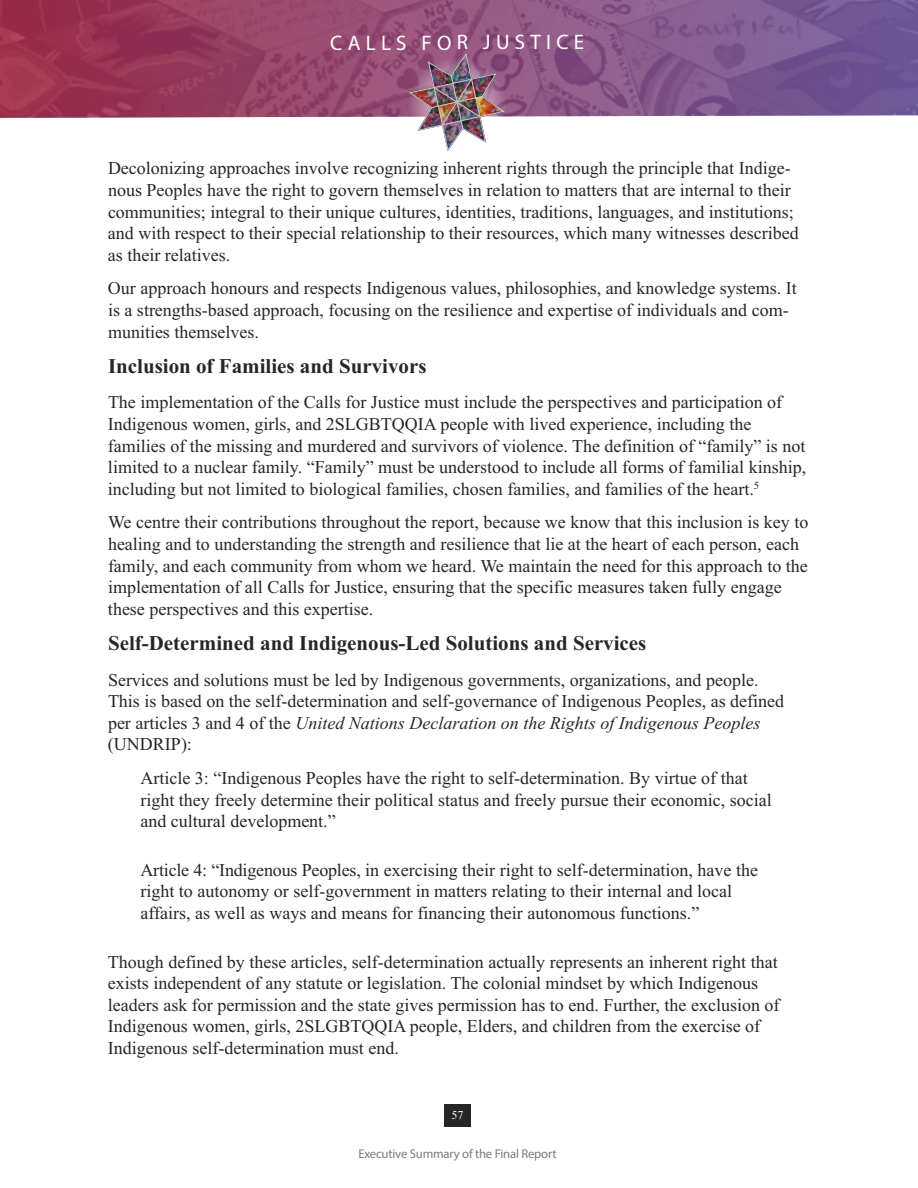
<style>
.page{position:relative;width:918px;height:1188px;background:#fff}
.page>*{position:absolute;margin:0;border:0;box-sizing:border-box;transform-origin:0 0}
.t1{font:700 21px "Times New Roman";color:#272526}
.t2{font:21px "Myriad Pro";letter-spacing:.245em;color:#fff}
.t3{font:18px/21.6px "Times New Roman";color:#272526}
.t4{font:12.75px "Myriad Pro";letter-spacing:-.015em;color:#7d7c7d}
.t5{font:12px "Times New Roman";color:#fff}
.s1{font-style:italic}
</style>
<div class="page">
<svg style="left:0;top:0;width:918px;height:118px;background:#8c4d78"></svg>
<div style="left:444px;top:1104px;width:27px;height:23px;background:#272526"></div>
<div style="left:408px;top:57px;width:98px;height:98px;background:#fff"></div>
<img style="left:409px;top:52px;width:96px;height:100px">
<p class="t2" style="left:330px;top:35px;width:255px">CALLS FOR JUSTICE</p>
<p class="t3" style="left:108px;top:157px;width:692px">Decolonizing approaches involve recognizing inherent rights through the principle that Indige&shy;nous Peoples have the right to govern themselves in relation to matters that are internal to their communities; integral to their unique cultures, identities, traditions, languages, and institutions; and with respect to their special relationship to their resources, which many witnesses described as their relatives.</p>
<p class="t3" style="left:108px;top:277px;width:690px">Our approach honours and respects Indigenous values, philosophies, and knowledge systems. It is a strengths-based approach, focusing on the resilience and expertise of individuals and com&shy;munities themselves.</p>
<p class="t1" style="left:108px;top:353px;width:320px">Inclusion of Families and Survivors</p>
<p class="t3" style="left:108px;top:391px;width:700px">The implementation of the Calls for Justice must include the perspectives and participation of Indigenous women, girls, and 2SLGBTQQIA people with lived experience, including the families of the missing and murdered and survivors of violence. The definition of “family” is not limited to a nuclear family. “Family” must be understood to include all forms of familial kinship, including but not limited to biological families, chosen families, and families of the heart.<sup>5</sup></p>
<p class="t3" style="left:108px;top:511px;width:702px">We centre their contributions throughout the report, because we know that this inclusion is key to healing and to understanding the strength and resilience that lie at the heart of each person, each family, and each community from whom we heard. We maintain the need for this approach to the implementation of all Calls for Justice, ensuring that the specific measures taken fully engage these perspectives and this expertise.</p>
<p class="t1" style="left:108px;top:631px;width:540px">Self-Determined and Indigenous-Led Solutions and Services</p>
<p class="t3" style="left:108px;top:669px;width:678px">Services and solutions must be led by Indigenous governments, organizations, and people.<br>This is based on the self-determination and self-governance of Indigenous Peoples, as defined per articles 3 and 4 of the <span class="s1">United Nations Declaration on the Rights of Indigenous Peoples </span>(UNDRIP):</p>
<p class="t3" style="left:140px;top:767px;width:633px">Article 3: “Indigenous Peoples have the right to self-determination. By virtue of that right they freely determine their political status and freely pursue their economic, social and cultural development.”</p>
<p class="t3" style="left:140px;top:859px;width:619px">Article 4: “Indigenous Peoples, in exercising their right to self-determination, have the right to autonomy or self-government in matters relating to their internal and local affairs, as well as ways and means for financing their autonomous functions.”</p>
<p class="t3" style="left:108px;top:951px;width:673px">Though defined by these articles, self-determination actually represents an inherent right that exists independent of any statute or legislation. The colonial mindset by which Indigenous leaders ask for permission and the state gives permission has to end. Further, the exclusion of Indigenous women, girls, 2SLGBTQQIA people, Elders, and children from the exercise of Indigenous self-determination must end.</p>
<p class="t5" style="left:451px;top:1107px;width:13px">57</p>
<p class="t4" style="left:358px;top:1149px;width:200px">Executive Summary of the Final Report</p>
</div>
